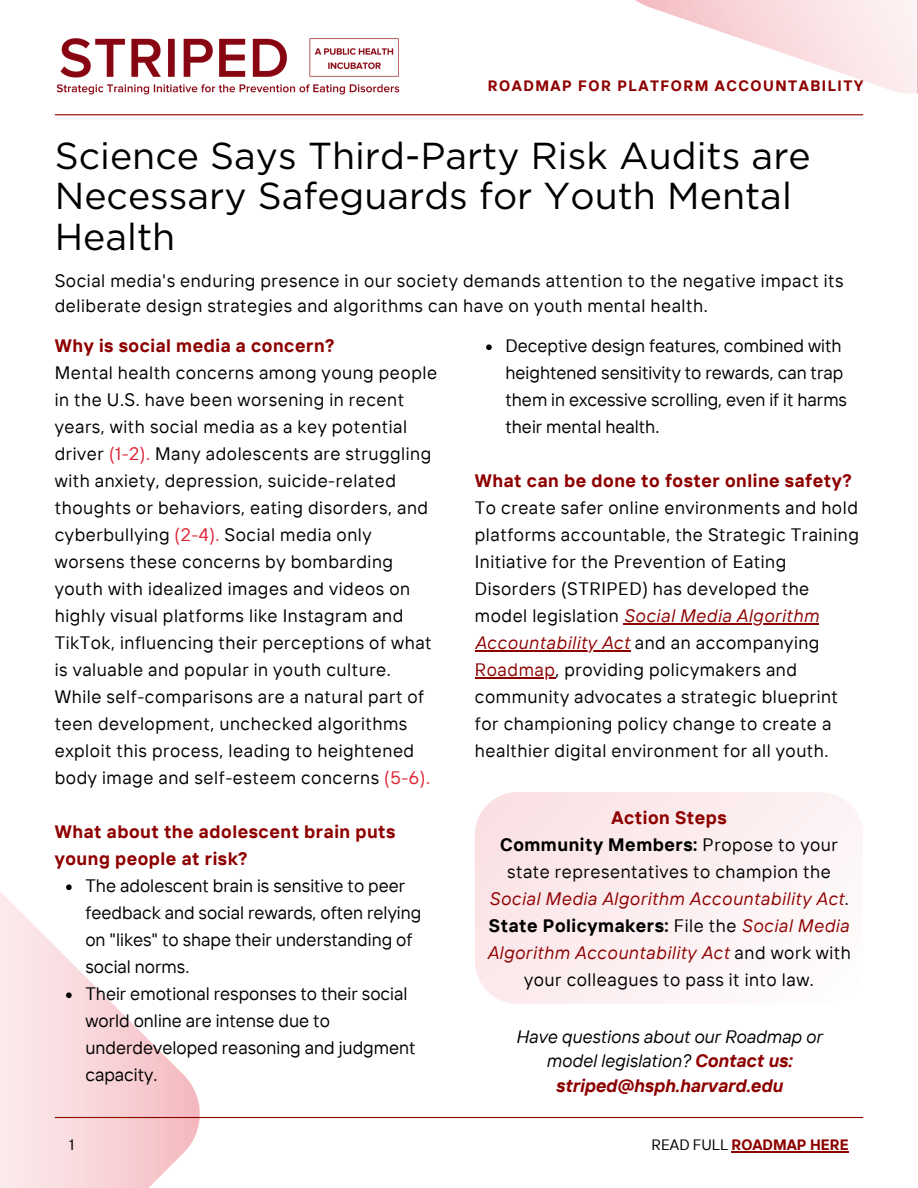
<style>
.page{position:relative;width:918px;height:1188px;background:#fff}
.page>*{position:absolute;margin:0;border:0;box-sizing:border-box;transform-origin:0 0}
.t1{font:37.5px/40.5px "Gotham";color:#000}
.t2{font:18px/27px "TT Interphases";letter-spacing:.03em;color:#000}
.t3{font:18px/27px "TT Interphases";color:#000}
.t4{font:italic 18px/24.8px "TT Interphases";color:#000;text-align:center}
.t5{font:700 18px/27px "TT Interphases";letter-spacing:.03em;color:#8e0000}
.t6{font:italic 18px "TT Interphases";letter-spacing:.03em;color:#8e0000}
.t7{font:700 15px "TT Interphases";letter-spacing:.1em;color:#8e0000}
.t8{font:700 15px "TT Interphases";color:#8e0000}
.t9{font:15px "TT Interphases";color:#000}
.s1{font-weight:700;color:#8e0000}
.s2{color:#de2739}
.s3{font-style:italic;color:#8e0000}
.s4{font-style:normal;color:#000}
.s5{color:#8e0000}
.s6{font-weight:700}
.s7{font-weight:400;color:#000}
</style>
<div class="page">
<svg style="left:0;top:890px;width:203px;height:298px"></svg>
<hr style="left:55px;top:1117px;width:808px;height:1px;background:#8e0000">
<hr style="left:55px;top:114px;width:808px;height:1px;background:#8e0000">
<svg style="left:66px;top:884px;width:6px;height:6px"></svg>
<svg style="left:66px;top:992px;width:6px;height:6px"></svg>
<svg style="left:486px;top:344px;width:6px;height:6px"></svg>
<hr style="left:624px;top:623px;width:195px;height:2px;background:#8e0000">
<hr style="left:475px;top:650px;width:155px;height:2px;background:#8e0000">
<hr style="left:475px;top:677px;width:81px;height:2px;background:#8e0000">
<svg style="left:475px;top:792px;width:385px;height:212px;fill:#fceef0"></svg>
<img style="left:56px;top:38px;width:344px;height:57px">
<hr style="left:732px;top:1151px;width:117px;height:1px;background:#8e0000">
<svg style="left:509px;top:0;width:409px;height:116px"></svg>
<p class="t7" style="left:488px;top:76px;width:377px">ROADMAP FOR PLATFORM ACCOUNTABILITY</p>
<h4 class="t1" style="left:55px;top:135px;width:757px">Science Says Third-Party Risk Audits are<br>Necessary Safeguards for Youth Mental<br>Health</h4>
<p class="t2" style="left:55px;top:268px;width:790px;line-height:24.8px">Social media's enduring presence in our society demands attention to the negative impact its deliberate design strategies and algorithms can have on youth mental health.</p>
<h1 class="t2" style="left:55px;top:332px;width:384px"><span class="s1">Why is social media a concern?<br></span>Mental health concerns among young people in the U.S. have been worsening in recent years, with social media as a key potential driver <span class="s2">(1-2).</span> Many adolescents are struggling with anxiety, depression, suicide-related thoughts or behaviors, eating disorders, and cyberbullying <span class="s2">(2-4).</span> Social media only worsens these concerns by bombarding youth with idealized images and videos on highly visual platforms like Instagram and TikTok, influencing their perceptions of what is valuable and popular in youth culture.<br>While self-comparisons are a natural part of teen development, unchecked algorithms exploit this process, leading to heightened body image and self-esteem concerns <span class="s2">(5-6).</span></h1>
<h3 class="t5" style="left:55px;top:818px;width:342px">What about the adolescent brain puts young people at risk?</h3>
<h3 class="t3" style="left:85px;top:872px;width:337px">The adolescent brain is sensitive to peer feedback and social rewards, often relying on "likes" to shape their understanding of social norms.</h3>
<h2 class="t3" style="left:85px;top:980px;width:332px">Their emotional responses to their social world online are intense due to underdeveloped reasoning and judgment capacity.</h2>
<p class="t9" style="left:69px;top:1135px;width:7px">1</p>
<p class="t3" style="left:505px;top:332px;width:343px">Deceptive design features, combined with heightened sensitivity to rewards, can trap them in excessive scrolling, even if it harms their mental health.</p>
<p class="t2" style="left:475px;top:467px;width:386px"><span class="s1">What can be done to foster online safety?<br></span>To create safer online environments and hold platforms accountable, the Strategic Training Initiative for the Prevention of Eating Disorders (STRIPED) has developed the model legislation <span class="s3">Social Media Algorithm</span></p>
<h3 class="t6" style="left:475px;top:631px;width:346px">Accountability Act <span class="s4">and an accompanying</span></h3>
<p class="t2" style="left:475px;top:656px;width:365px"><span class="s5">Roadmap</span>, providing policymakers and community advocates a strategic blueprint for championing policy change to create a healthier digital environment for all youth.</p>
<p class="t2" style="left:487px;top:803px;width:365px;text-align:center"><span class="s1">Action Steps<br></span><span class="s6">Community Members:</span> Propose to your state representatives to champion the <span class="s3">Social Media Algorithm Accountability Act</span>.<br><span class="s6">State Policymakers:</span> File the <span class="s3">Social Media Algorithm Accountability Act</span> and work with your colleagues to pass it into law.</p>
<p class="t4" style="left:516px;top:1023px;width:308px">Have questions about our Roadmap or model legislation? <span class="s1">Contact us: striped@hsph.harvard.edu</span></p>
<p class="t8" style="left:652px;top:1135px;width:199px"><span class="s7">READ FULL</span> ROADMAP HERE</p>
</div>
